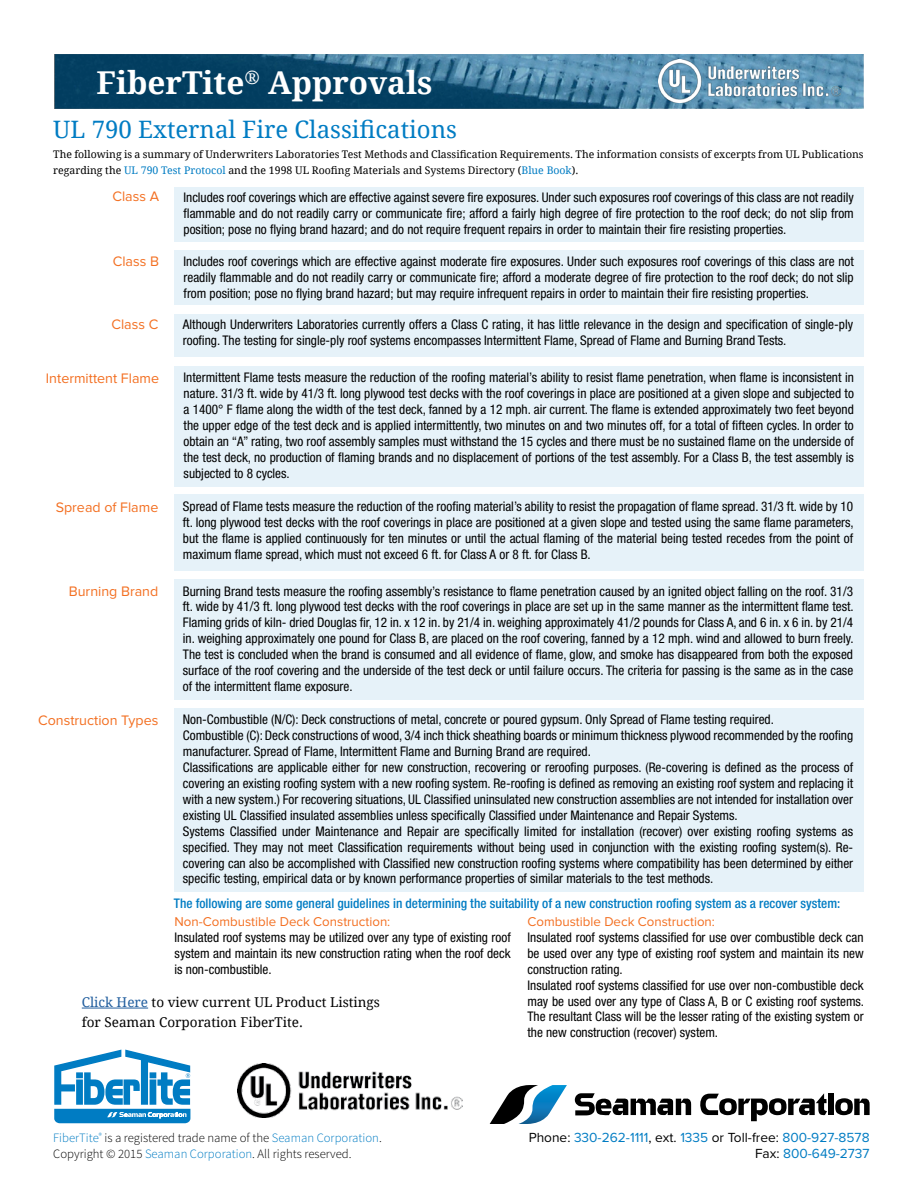
<style>
.page{position:relative;width:918px;height:1188px;background:#fff}
.page>*{position:absolute;margin:0;border:0;box-sizing:border-box;transform-origin:0 0}
.t1{font:700 31.5px "Droid Serif";color:#fff}
.t2{font:24px "Droid Serif";color:#007cc3}
.t3{font:14.25px "Proxima Nova";color:#f36f21}
.t4{font:13.65px/16.4px "Proxima Nova";color:#007cc3;text-align:right}
.t5{font:13.5px/19.5px "Droid Serif";color:#000}
.t6{font:condensed 13.35px/15.9px "Helvetica Neue";color:#000;text-align:justify}
.t7{font:500 condensed 13.35px "Helvetica Neue";color:#007cc3}
.t8{font:13.35px "Proxima Nova";color:#f36f21}
.t9{font:300 12.75px/15.3px "Source Sans Pro";color:#000}
.t10{font:10.5px/16.5px "Droid Serif";color:#000}
.s1{color:#007cc3}
.s2{color:#215e9e}
.s3{color:#000}
</style>
<div class="page">
<img style="left:55px;top:54px;width:809px;height:55px">
<div style="left:175px;top:366px;width:689px;height:120px;background:#e6f2f9"></div>
<img style="left:659px;top:59px;width:182px;height:44px">
<div style="left:174px;top:494px;width:690px;height:77px;background:#e6f2f9"></div>
<div style="left:174px;top:579px;width:690px;height:121px;background:#e6f2f9"></div>
<div style="left:174px;top:708px;width:690px;height:183px;background:#e6f2f9"></div>
<div style="left:175px;top:187px;width:689px;height:54px;background:#e6f2f9"></div>
<div style="left:175px;top:250px;width:689px;height:55px;background:#e6f2f9"></div>
<div style="left:174px;top:314px;width:690px;height:43px;background:#e6f2f9"></div>
<hr style="left:82px;top:1008px;width:66px;height:1px;background:#215e9e">
<svg style="left:489px;top:1085px;width:202px;height:39px"></svg>
<svg style="left:700px;top:1093px;width:170px;height:28px"></svg>
<svg style="left:54px;top:1050px;width:136px;height:73px"></svg>
<img style="left:238px;top:1064px;width:224px;height:53px">
<h1 class="t1" style="left:96px;top:61px;width:338px">FiberTite<sup>®</sup> Approvals</h1>
<h2 class="t2" style="left:53px;top:113px;width:405px">UL 790 External Fire Classifications</h2>
<p class="t10" style="left:53px;top:145px;width:812px">The following is a summary of Underwriters Laboratories Test Methods and Classification Requirements. The information consists of excerpts from UL Publications regarding the <span class="s1">UL 790 Test Protocol</span> and the 1998 UL Roofing Materials and Systems Directory (<span class="s1">Blue Book</span>).</p>
<p class="t3" style="left:112px;top:188px;width:48px">Class A</p>
<p class="t6" style="left:184px;top:189px;width:672px">Includes roof coverings which are effective against severe fire exposures. Under such exposures roof coverings of this class are not readily flammable and do not readily carry or communicate fire; afford a fairly high degree of fire protection to the roof deck; do not slip from position; pose no flying brand hazard; and do not require frequent repairs in order to maintain their fire resisting properties.</p>
<p class="t3" style="left:113px;top:253px;width:48px">Class B</p>
<p class="t6" style="left:184px;top:253px;width:672px">Includes roof coverings which are effective against moderate fire exposures. Under such exposures roof coverings of this class are not readily flammable and do not readily carry or communicate fire; afford a moderate degree of fire protection to the roof deck; do not slip from position; pose no flying brand hazard; but may require infrequent repairs in order to maintain their fire resisting properties.</p>
<p class="t3" style="left:111px;top:316px;width:48px">Class C</p>
<p class="t6" style="left:183px;top:316px;width:672px">Although Underwriters Laboratories currently offers a Class C rating, it has little relevance in the design and specification of single-ply roofing. The testing for single-ply roof systems encompasses Intermittent Flame, Spread of Flame and Burning Brand Tests.</p>
<p class="t3" style="left:46px;top:370px;width:115px">Intermittent Flame</p>
<p class="t6" style="left:184px;top:370px;width:672px">Intermittent Flame tests measure the reduction of the roofing material’s ability to resist flame penetration, when flame is inconsistent in nature. 31/3 ft. wide by 41/3 ft. long plywood test decks with the roof coverings in place are positioned at a given slope and subjected to a 1400° F flame along the width of the test deck, fanned by a 12 mph. air current. The flame is extended approximately two feet beyond the upper edge of the test deck and is applied intermittently, two minutes on and two minutes off, for a total of fifteen cycles. In order to obtain an “A” rating, two roof assembly samples must withstand the 15 cycles and there must be no sustained flame on the underside of the test deck, no production of flaming brands and no displacement of portions of the test assembly. For a Class B, the test assembly is subjected to 8 cycles.</p>
<p class="t3" style="left:56px;top:499px;width:104px">Spread of Flame</p>
<p class="t6" style="left:183px;top:498px;width:672px">Spread of Flame tests measure the reduction of the roofing material’s ability to resist the propagation of flame spread. 31/3 ft. wide by 10 ft. long plywood test decks with the roof coverings in place are positioned at a given slope and tested using the same flame parameters, but the flame is applied continuously for ten minutes or until the actual flaming of the material being tested recedes from the point of maximum flame spread, which must not exceed 6 ft. for Class A or 8 ft. for Class B.</p>
<p class="t3" style="left:69px;top:583px;width:91px">Burning Brand</p>
<p class="t6" style="left:183px;top:583px;width:672px">Burning Brand tests measure the roofing assembly’s resistance to flame penetration caused by an ignited object falling on the roof. 31/3 ft. wide by 41/3 ft. long plywood test decks with the roof coverings in place are set up in the same manner as the intermittent flame test.<br>Flaming grids of kiln- dried Douglas fir, 12 in. x 12 in. by 21/4 in. weighing approximately 41/2 pounds for Class A, and 6 in. x 6 in. by 21/4 in. weighing approximately one pound for Class B, are placed on the roof covering, fanned by a 12 mph. wind and allowed to burn freely.<br>The test is concluded when the brand is consumed and all evidence of flame, glow, and smoke has disappeared from both the exposed surface of the roof covering and the underside of the test deck or until failure occurs. The criteria for passing is the same as in the case of the intermittent flame exposure.</p>
<p class="t3" style="left:38px;top:712px;width:122px">Construction Types</p>
<p class="t6" style="left:183px;top:711px;width:672px;text-align:left">Non-Combustible (N/C): Deck constructions of metal, concrete or poured gypsum. Only Spread of Flame testing required.<br>Combustible (C): Deck constructions of wood, 3/4 inch thick sheathing boards or minimum thickness plywood recommended by the roofing manufacturer. Spread of Flame, Intermittent Flame and Burning Brand are required.<br>Classifications are applicable either for new construction, recovering or reroofing purposes. (Re-covering is defined as the process of covering an existing roofing system with a new roofing system. Re-roofing is defined as removing an existing roof system and replacing it with a new system.) For recovering situations, UL Classified uninsulated new construction assemblies are not intended for installation over existing UL Classified insulated assemblies unless specifically Classified under Maintenance and Repair Systems.<br>Systems Classified under Maintenance and Repair are specifically limited for installation (recover) over existing roofing systems as specified. They may not meet Classification requirements without being used in conjunction with the existing roofing system(s). Re&shy;covering can also be accomplished with Classified new construction roofing systems where compatibility has been determined by either specific testing, empirical data or by known performance properties of similar materials to the test methods.</p>
<p class="t7" style="left:174px;top:895px;width:668px">The following are some general guidelines in determining the suitability of a new construction roofing system as a recover system:</p>
<p class="t8" style="left:175px;top:914px;width:217px">Non-Combustible Deck Construction:</p>
<p class="t6" style="left:175px;top:929px;width:338px">Insulated roof systems may be utilized over any type of existing roof system and maintain its new construction rating when the roof deck is non-combustible.</p>
<p class="t5" style="left:82px;top:992px;width:300px"><span class="s2">Click Here</span> to view current UL Product Listings for Seaman Corporation FiberTite.</p>
<p class="t8" style="left:528px;top:914px;width:189px">Combustible Deck Construction:</p>
<p class="t6" style="left:528px;top:929px;width:338px;text-align:left">Insulated roof systems classified for use over combustible deck can be used over any type of existing roof system and maintain its new construction rating.<br>Insulated roof systems classified for use over non-combustible deck may be used over any type of Class A, B or C existing roof systems.<br>The resultant Class will be the lesser rating of the existing system or the new construction (recover) system.</p>
<p class="t9" style="left:53px;top:1130px;width:330px"><span class="s1">FiberTite</span><sup>®</sup> is a registered trade name of the <span class="s1">Seaman Corporation</span>.<br>Copyright © 2015 <span class="s1">Seaman Corporation</span>. All rights reserved.</p>
<p class="t4" style="left:529px;top:1129px;width:342px"><span class="s3">Phone:</span> 330-262-1111<span class="s3">, ext.</span> 1335 <span class="s3">or Toll-free:</span> 800-927-8578<br><span class="s3">Fax:</span> 800-649-2737</p>
</div>
